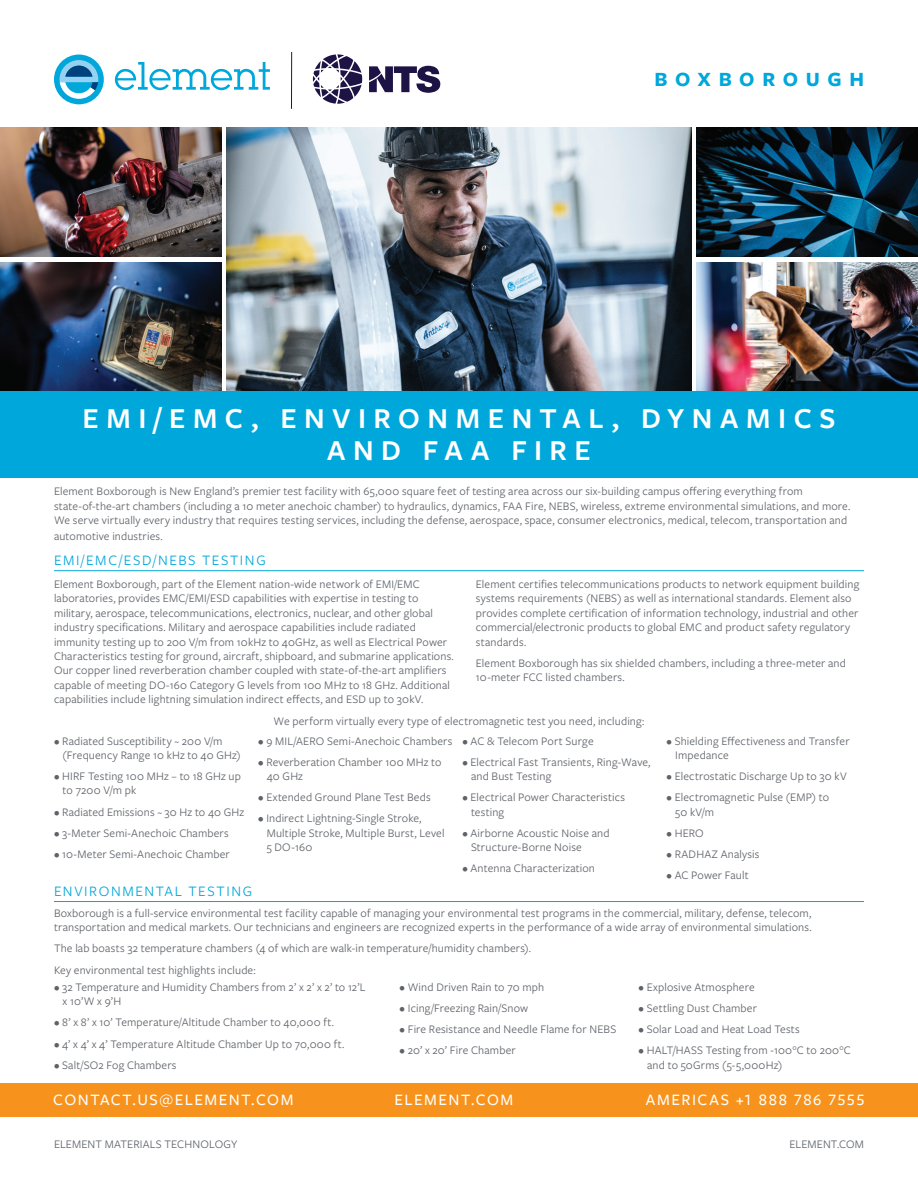
<style>
.page{position:relative;width:918px;height:1188px;background:#fff}
.page>*{position:absolute;margin:0;border:0;box-sizing:border-box;transform-origin:0 0}
.t1{font:600 30px/31.5px "Freight Sans Pro";letter-spacing:.25em;color:#fff;text-align:center}
.t2{font:700 21px "Freight Sans Pro";letter-spacing:.36em;color:#00a7db}
.t3{font:500 16.5px "Freight Sans Pro";letter-spacing:.09em;color:#fff}
.SUBHEADS_UNDERLINED{font:15px "Freight Sans Pro";letter-spacing:.105em;color:#00a7db}
.t4{font:12px/14.4px "Freight Sans Pro";letter-spacing:.01em;color:#5f6369}
</style>
<div class="page">
<div style="left:0;top:1083px;width:918px;height:34px;background:#f7931d"></div>
<svg style="left:115px;top:62px;width:155px;height:28px"></svg>
<div style="left:54px;top:55px;width:50px;height:49px;background:#00a7db;border-radius:50%"></div>
<svg style="left:60px;top:60px;width:38px;height:39px"></svg>
<svg style="left:369px;top:66px;width:71px;height:27px"></svg>
<svg style="left:313px;top:54px;width:49px;height:50px"></svg>
<hr style="left:291px;top:52px;width:1px;height:57px;background:#231f20">
<div style="left:0;top:391px;width:918px;height:86px;background:#00a7db"></div>
<img style="left:696px;top:128px;width:222px;height:128px">
<img style="left:696px;top:262px;width:222px;height:129px">
<img style="left:0;top:128px;width:222px;height:128px">
<img style="left:0;top:262px;width:222px;height:129px">
<img style="left:227px;top:128px;width:464px;height:263px">
<hr style="left:54px;top:570px;width:810px;height:1px;background:#00a7db">
<hr style="left:54px;top:901px;width:810px;height:1px;background:#00a7db">
<p class="t2" style="left:655px;top:64px;width:211px">BOXBOROUGH</p>
<p class="t1" style="left:82px;top:401px;width:755px">EMI/EMC, ENVIRONMENTAL, DYNAMICS<br>AND FAA FIRE</p>
<p class="t4" style="left:54px;top:484px;width:798px">Element Boxborough is New England’s premier test facility with 65,000 square feet of testing area across our six-building campus offering everything from state-of-the-art chambers (including a 10 meter anechoic chamber) to hydraulics, dynamics, FAA Fire, NEBS, wireless, extreme environmental simulations, and more.<br>We serve virtually every industry that requires testing services, including the defense, aerospace, space, consumer electronics, medical, telecom, transportation and</p>
<p class="t4" style="left:54px;top:529px;width:110px">automotive industries.</p>
<p class="SUBHEADS_UNDERLINED" style="left:54px;top:550px;width:213px">EMI/EMC/ESD/NEBS TESTING</p>
<p class="t4" style="left:54px;top:576px;width:401px">Element Boxborough, part of the Element nation-wide network of EMI/EMC laboratories, provides EMC/EMI/ESD capabilities with expertise in testing to military, aerospace, telecommunications, electronics, nuclear, and other global industry specifications. Military and aerospace capabilities include radiated immunity testing up to 200 V/m from 10kHz to 40GHz, as well as Electrical Power Characteristics testing for ground, aircraft, shipboard, and submarine applications.<br>Our copper lined reverberation chamber coupled with state-of-the-art amplifiers capable of meeting DO-160 Category G levels from 100 MHz to 18 GHz. Additional capabilities include lightning simulation indirect effects, and ESD up to 30kV.</p>
<p class="t4" style="left:476px;top:576px;width:385px">Element certifies telecommunications products to network equipment building systems requirements (NEBS) as well as international standards. Element also provides complete certification of information technology, industrial and other commercial/electronic products to global EMC and product safety regulatory standards.</p>
<p class="t4" style="left:476px;top:655px;width:372px">Element Boxborough has six shielded chambers, including a three-meter and<br>10-meter FCC listed chambers.</p>
<p class="t4" style="left:63px;top:733px;width:180px;text-indent:-9px">• Radiated Susceptibility ~ 200 V/m (Frequency Range 10 kHz to 40 GHz)</p>
<p class="t4" style="left:63px;top:768px;width:180px;text-indent:-9px">• HIRF Testing 100 MHz – to 18 GHz up to 7200 V/m pk</p>
<p class="t4" style="left:54px;top:804px;width:192px">• Radiated Emissions ~ 30 Hz to 40 GHz</p>
<p class="t4" style="left:54px;top:825px;width:176px">• 3-Meter Semi-Anechoic Chambers</p>
<p class="t4" style="left:54px;top:846px;width:177px">• 10-Meter Semi-Anechoic Chamber</p>
<p class="t4" style="left:274px;top:713px;width:372px">We perform virtually every type of electromagnetic test you need, including:</p>
<p class="t4" style="left:258px;top:733px;width:196px">• 9 MIL/AERO Semi-Anechoic Chambers</p>
<p class="t4" style="left:267px;top:754px;width:176px;text-indent:-9px">• Reverberation Chamber 100 MHz to<br>40 GHz</p>
<p class="t4" style="left:258px;top:790px;width:174px">• Extended Ground Plane Test Beds</p>
<p class="t4" style="left:267px;top:811px;width:179px;text-indent:-9px">• Indirect Lightning-Single Stroke,<br>Multiple Stroke, Multiple Burst, Level<br>5 DO-160</p>
<p class="t4" style="left:462px;top:733px;width:133px">• AC &amp; Telecom Port Surge</p>
<p class="t4" style="left:471px;top:754px;width:181px;text-indent:-9px">• Electrical Fast Transients, Ring-Wave, and Bust Testing</p>
<p class="t4" style="left:471px;top:790px;width:156px;text-indent:-9px">• Electrical Power Characteristics testing</p>
<p class="t4" style="left:471px;top:825px;width:140px;text-indent:-9px">• Airborne Acoustic Noise and<br>Structure-Borne Noise</p>
<p class="t4" style="left:462px;top:861px;width:134px">• Antenna Characterization</p>
<p class="t4" style="left:675px;top:733px;width:176px;text-indent:-9px">• Shielding Effectiveness and Transfer<br>Impedance</p>
<p class="t4" style="left:667px;top:768px;width:182px">• Electrostatic Discharge Up to 30 kV</p>
<p class="t4" style="left:675px;top:790px;width:155px;text-indent:-9px">• Electromagnetic Pulse (EMP) to<br>50 kV/m</p>
<p class="t4" style="left:667px;top:825px;width:39px">• HERO</p>
<p class="t4" style="left:667px;top:846px;width:94px">• RADHAZ Analysis</p>
<p class="t4" style="left:667px;top:867px;width:84px">• AC Power Fault</p>
<p class="SUBHEADS_UNDERLINED" style="left:54px;top:881px;width:200px">ENVIRONMENTAL TESTING</p>
<p class="t4" style="left:54px;top:905px;width:759px">Boxborough is a full-service environmental test facility capable of managing your environmental test programs in the commercial, military, defense, telecom, transportation and medical markets. Our technicians and engineers are recognized experts in the performance of a wide array of environmental simulations.</p>
<p class="t4" style="left:54px;top:941px;width:479px">The lab boasts 32 temperature chambers (4 of which are walk-in temperature/humidity chambers).</p>
<p class="t4" style="left:54px;top:962px;width:203px">Key environmental test highlights include:</p>
<p class="t4" style="left:63px;top:979px;width:305px;text-indent:-9px">• 32 Temperature and Humidity Chambers from 2’ x 2’ x 2’ to 12’L x 10’W x 9’H</p>
<p class="t4" style="left:54px;top:1015px;width:281px">• 8’ x 8’ x 10’ Temperature/Altitude Chamber to 40,000 ft.</p>
<p class="t4" style="left:54px;top:1036px;width:292px">• 4’ x 4’ x 4’ Temperature Altitude Chamber Up to 70,000 ft.</p>
<p class="t4" style="left:54px;top:1057px;width:124px">• Salt/SO2 Fog Chambers</p>
<p class="t4" style="left:400px;top:979px;width:146px">• Wind Driven Rain to 70 mph</p>
<p class="t4" style="left:400px;top:1000px;width:130px">• Icing/Freezing Rain/Snow</p>
<p class="t4" style="left:400px;top:1022px;width:218px">• Fire Resistance and Needle Flame for NEBS</p>
<p class="t4" style="left:400px;top:1043px;width:118px">• 20’ x 20’ Fire Chamber</p>
<p class="t4" style="left:639px;top:979px;width:118px">• Explosive Atmosphere</p>
<p class="t4" style="left:639px;top:1000px;width:120px">• Settling Dust Chamber</p>
<p class="t4" style="left:639px;top:1022px;width:163px">• Solar Load and Heat Load Tests</p>
<p class="t4" style="left:647px;top:1043px;width:205px;text-indent:-9px">• HALT/HASS Testing from -100°C to 200°C and to 50Grms (5-5,000Hz)</p>
<h3 class="t3" style="left:53px;top:1088px;width:242px">CONTACT.US@ELEMENT.COM</h3>
<h3 class="t3" style="left:395px;top:1088px;width:120px">ELEMENT.COM</h3>
<h3 class="t3" style="left:646px;top:1088px;width:220px">AMERICAS +1 888 786 7555</h3>
<p class="t4" style="left:54px;top:1136px;width:185px">ELEMENT MATERIALS TECHNOLOGY</p>
<p class="t4" style="left:789px;top:1136px;width:76px">ELEMENT.COM</p>
</div>
